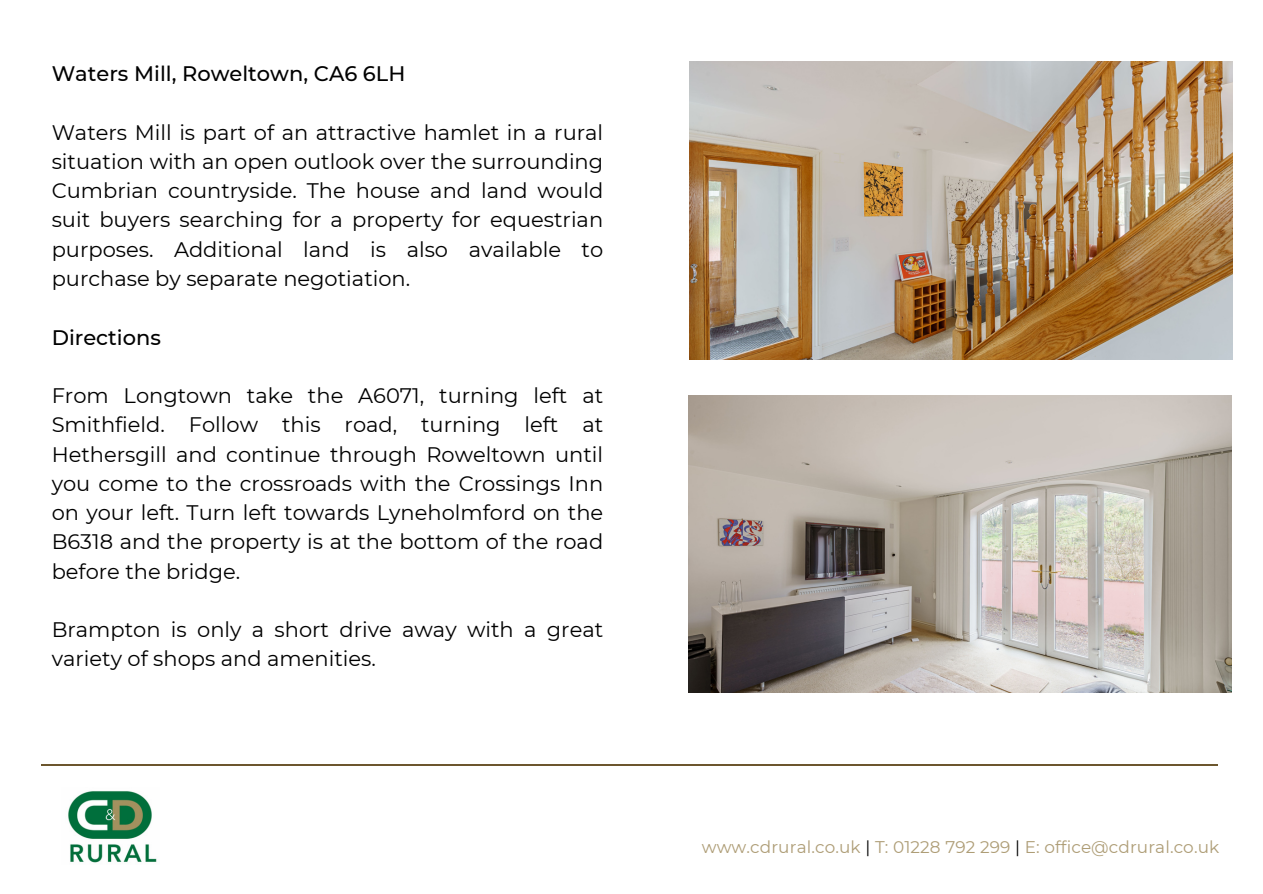
<style>
.page{position:relative;width:1263px;height:894px;background:#fff}
.page>*{position:absolute;margin:0;border:0;box-sizing:border-box;transform-origin:0 0}
.t1{font:21px/29.2px "Montserrat";color:#000;text-align:justify}
.t2{font:500 21px "Montserrat";color:#000}
.t3{font:16.8px "Montserrat";letter-spacing:.005em;color:#ae9d76}
.s1{color:#000}
</style>
<div class="page">
<img style="left:689px;top:62px;width:543px;height:297px">
<img style="left:688px;top:395px;width:544px;height:297px">
<hr style="left:42px;top:764px;width:1176px;height:1px;background:#6c562e">
<img style="left:68px;top:791px;width:89px;height:72px">
<p class="t2" style="left:52px;top:61px;width:355px">Waters Mill, Roweltown, CA6 6LH</p>
<p class="t1" style="left:52px;top:117px;width:553px">Waters Mill is part of an attractive hamlet in a rural situation with an open outlook over the surrounding Cumbrian countryside. The house and land would suit buyers searching for a property for equestrian purposes. Additional land is also available to purchase by separate negotiation.</p>
<p class="t2" style="left:52px;top:324px;width:111px">Directions</p>
<p class="t1" style="left:52px;top:381px;width:553px">From Longtown take the A6071, turning left at Smithfield. Follow this road, turning left at Hethersgill and continue through Roweltown until you come to the crossroads with the Crossings Inn on your left. Turn left towards Lyneholmford on the B6318 and the property is at the bottom of the road before the bridge.</p>
<p class="t1" style="left:52px;top:614px;width:553px">Brampton is only a short drive away with a great variety of shops and amenities.</p>
<p class="t3" style="left:702px;top:836px;width:519px">www.cdrural.co.uk <span class="s1">|</span> T: 01228 792 299 <span class="s1">|</span> E: office@cdrural.co.uk</p>
</div>
